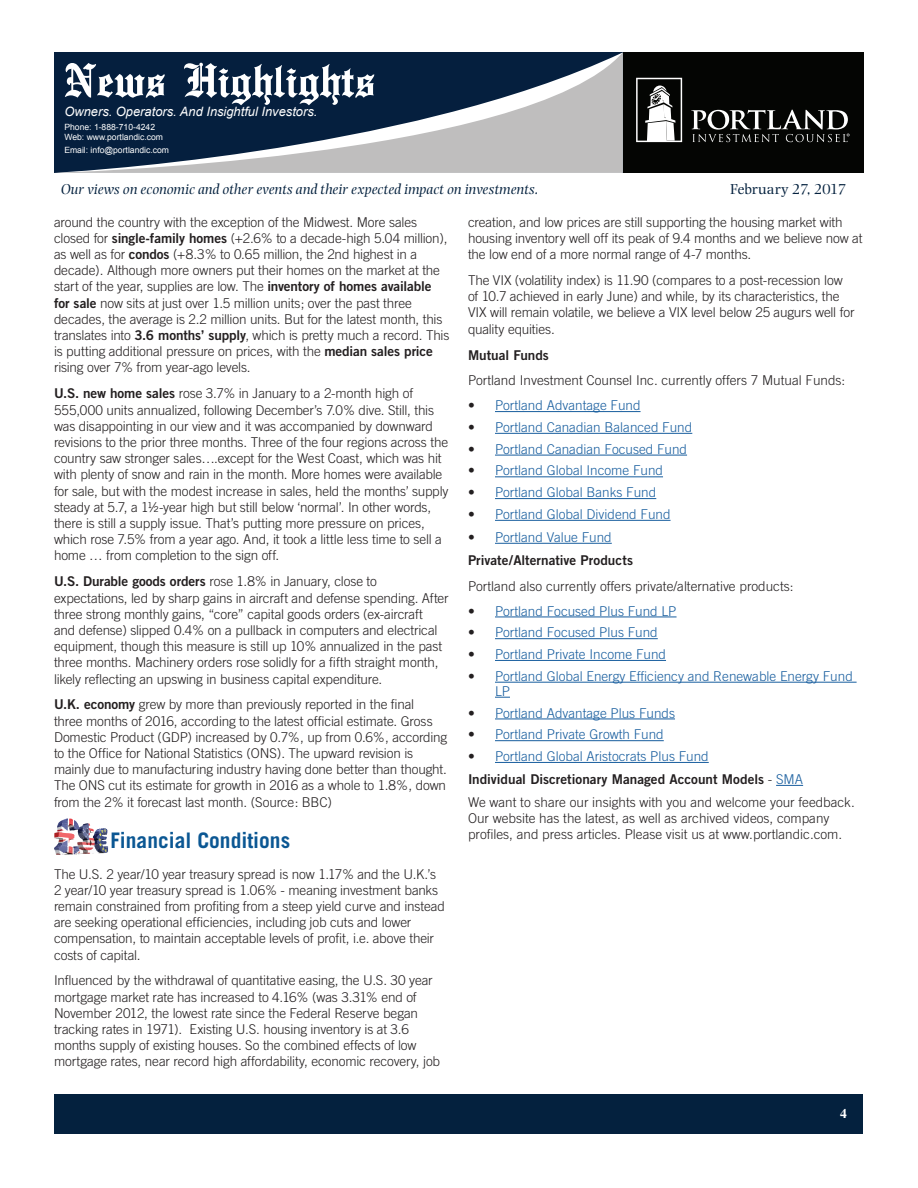
<style>
.page{position:relative;width:918px;height:1188px;background:#fff}
.page>*{position:absolute;margin:0;border:0;box-sizing:border-box;transform-origin:0 0}
.t1{font:500 51px "English Towne";color:#fff}
.t2{font:700 21.45px "Trade Gothic";color:#0b5793}
.t3{font:italic 15px "Photina";color:#04213e}
.t4{font:15px "Photina";letter-spacing:-.005em;color:#04213e}
.Article_-_Body{font:300 13.5px/16.2px "Trade Gothic";letter-spacing:-.01em;color:#231f20}
.t5{font:300 13.5px/15px "Trade Gothic";color:#175d9e}
.Article_-_Body-2{font:13.5px "Trade Gothic Bold Two";color:#231f20}
.t6{font:700 13.5px "Times";color:#fff}
.t7{font:italic 12.9px "Arial";color:#fff}
.t8{font:8.55px/10.4px "Arial";color:#fff}
.s1{font-family:"Trade Gothic Bold Two";font-weight:400}
.s2{color:#231f20}
.s3{font-family:"Trade Gothic";font-weight:300}
.s4{font-family:"Trade Gothic";font-weight:300;color:#175d9e}
</style>
<div class="page">
<div style="left:606px;top:52px;width:258px;height:121px;background:#040503"></div>
<div style="left:55px;top:1094px;width:808px;height:39px;background:#04213e"></div>
<svg style="left:54px;top:53px;width:569px;height:120px;background:#4d5d71"></svg>
<svg style="left:636px;top:78px;width:46px;height:64px"></svg>
<svg style="left:691px;top:110px;width:159px;height:32px"></svg>
<img style="left:54px;top:818px;width:54px;height:37px">
<hr style="left:495px;top:411px;width:146px;height:1px;background:#175d9e">
<hr style="left:495px;top:433px;width:197px;height:1px;background:#175d9e">
<hr style="left:495px;top:455px;width:192px;height:1px;background:#175d9e">
<hr style="left:495px;top:477px;width:168px;height:1px;background:#175d9e">
<hr style="left:495px;top:498px;width:161px;height:1px;background:#175d9e">
<hr style="left:495px;top:520px;width:176px;height:1px;background:#175d9e">
<hr style="left:495px;top:543px;width:117px;height:1px;background:#175d9e">
<hr style="left:495px;top:617px;width:182px;height:1px;background:#175d9e">
<hr style="left:495px;top:638px;width:163px;height:1px;background:#175d9e">
<hr style="left:495px;top:660px;width:171px;height:1px;background:#175d9e">
<hr style="left:495px;top:682px;width:362px;height:1px;background:#175d9e">
<svg style="left:495px;top:697px;width:15px;height:1px"></svg>
<hr style="left:495px;top:719px;width:180px;height:1px;background:#175d9e">
<hr style="left:495px;top:740px;width:169px;height:1px;background:#175d9e">
<hr style="left:495px;top:762px;width:214px;height:1px;background:#175d9e">
<svg style="left:776px;top:785px;width:27px;height:1px"></svg>
<h1 class="t1" style="left:64px;top:51px;width:312px">News Highlights</h1>
<p class="t7" style="left:64px;top:103px;width:255px">Owners. Operators. And Insightful Investors.</p>
<p class="t8" style="left:64px;top:122px;width:100px">Phone: 1-888-710-4242<br>Web: www.portlandic.com</p>
<p class="t8" style="left:64px;top:145px;width:106px">Email: info@portlandic.com</p>
<p class="t3" style="left:61px;top:181px;width:479px">Our views on economic and other events and their expected impact on investments.</p>
<p class="t4" style="left:731px;top:180px;width:117px">February 27, 2017</p>
<p class="Article_-_Body" style="left:54px;top:214px;width:397px">around the country with the exception of the Midwest. More sales closed for <span class="s1">single-family homes</span> (+2.6% to a decade-high 5.04 million), as well as for <span class="s1">condos</span> (+8.3% to 0.65 million, the 2nd highest in a decade). Although more owners put their homes on the market at the start of the year, supplies are low. The <span class="s1">inventory of homes available for sale</span> now sits at just over 1.5 million units; over the past three decades, the average is 2.2 million units. But for the latest month, this translates into <span class="s1">3.6 months’ supply</span>, which is pretty much a record. This is putting additional pressure on prices, with the <span class="s1">median sales price </span>rising over 7% from year-ago levels.</p>
<p class="Article_-_Body" style="left:54px;top:385px;width:396px"><span class="s1">U.S. new home sales</span> rose 3.7% in January to a 2-month high of 555,000 units annualized, following December’s 7.0% dive. Still, this was disappointing in our view and it was accompanied by downward revisions to the prior three months. Three of the four regions across the country saw stronger sales….except for the West Coast, which was hit with plenty of snow and rain in the month. More homes were available for sale, but with the modest increase in sales, held the months’ supply steady at 5.7, a 1½-year high but still below ‘normal’. In other words, there is still a supply issue. That’s putting more pressure on prices, which rose 7.5% from a year ago. And, it took a little less time to sell a home … from completion to the sign off.</p>
<p class="Article_-_Body" style="left:54px;top:573px;width:396px"><span class="s1">U.S. Durable goods orders</span> rose 1.8% in January, close to expectations, led by sharp gains in aircraft and defense spending. After three strong monthly gains, “core” capital goods orders (ex-aircraft<br>and defense) slipped 0.4% on a pullback in computers and electrical equipment, though this measure is still up 10% annualized in the past three months. Machinery orders rose solidly for a fifth straight month, likely reflecting an upswing in business capital expenditure.</p>
<p class="Article_-_Body" style="left:54px;top:696px;width:395px"><span class="s1">U.K. economy</span> grew by more than previously reported in the final<br>three months of 2016, according to the latest official estimate. Gross Domestic Product (GDP) increased by 0.7%, up from 0.6%, according to the Office for National Statistics (ONS). The upward revision is mainly due to manufacturing industry having done better than thought.<br>The ONS cut its estimate for growth in 2016 as a whole to 1.8%, down from the 2% it forecast last month. (Source: BBC)</p>
<p class="t2" style="left:110px;top:827px;width:181px">Financial Conditions</p>
<p class="Article_-_Body" style="left:54px;top:865px;width:392px">The U.S. 2 year/10 year treasury spread is now 1.17% and the U.K.’s 2 year/10 year treasury spread is 1.06% - meaning investment banks remain constrained from profiting from a steep yield curve and instead are seeking operational efficiencies, including job cuts and lower compensation, to maintain acceptable levels of profit, i.e. above their costs of capital.</p>
<p class="Article_-_Body" style="left:54px;top:972px;width:388px">Influenced by the withdrawal of quantitative easing, the U.S. 30 year mortgage market rate has increased to 4.16% (was 3.31% end of November 2012, the lowest rate since the Federal Reserve began tracking rates in 1971). Existing U.S. housing inventory is at 3.6 months supply of existing houses. So the combined effects of low mortgage rates, near record high affordability, economic recovery, job</p>
<p class="Article_-_Body" style="left:468px;top:214px;width:396px">creation, and low prices are still supporting the housing market with housing inventory well off its peak of 9.4 months and we believe now at the low end of a more normal range of 4-7 months.</p>
<p class="Article_-_Body" style="left:468px;top:272px;width:388px">The VIX (volatility index) is 11.90 (compares to a post-recession low of 10.7 achieved in early June) and while, by its characteristics, the VIX will remain volatile, we believe a VIX level below 25 augurs well for quality equities.</p>
<p class="Article_-_Body-2" style="left:468px;top:346px;width:82px">Mutual Funds</p>
<p class="Article_-_Body" style="left:468px;top:372px;width:379px">Portland Investment Counsel Inc. currently offers 7 Mutual Funds:</p>
<p class="t5" style="left:468px;top:398px;width:174px"><span class="s2">•</span> Portland Advantage Fund</p>
<p class="t5" style="left:468px;top:420px;width:226px"><span class="s2">•</span> Portland Canadian Balanced Fund</p>
<p class="t5" style="left:468px;top:441px;width:221px"><span class="s2">•</span> Portland Canadian Focused Fund</p>
<p class="t5" style="left:468px;top:463px;width:197px"><span class="s2">•</span> Portland Global Income Fund</p>
<p class="t5" style="left:468px;top:485px;width:190px"><span class="s2">•</span> Portland Global Banks Fund</p>
<p class="t5" style="left:468px;top:507px;width:204px"><span class="s2">•</span> Portland Global Dividend Fund</p>
<p class="t5" style="left:468px;top:529px;width:145px"><span class="s2">•</span> Portland Value Fund</p>
<p class="Article_-_Body-2" style="left:468px;top:552px;width:167px">Private/Alternative Products</p>
<p class="Article_-_Body" style="left:468px;top:578px;width:327px">Portland also currently offers private/alternative products:</p>
<p class="t5" style="left:468px;top:603px;width:210px"><span class="s2">•</span> Portland Focused Plus Fund LP</p>
<p class="t5" style="left:468px;top:625px;width:191px"><span class="s2">•</span> Portland Focused Plus Fund</p>
<p class="t5" style="left:468px;top:647px;width:200px"><span class="s2">•</span> Portland Private Income Fund</p>
<p class="t5" style="left:495px;top:668px;width:359px;text-indent:-27px"><span class="s2">•</span> Portland Global Energy Efficiency and Renewable Energy Fund<br>LP</p>
<p class="t5" style="left:468px;top:705px;width:209px"><span class="s2">•</span> Portland Advantage Plus Funds</p>
<p class="t5" style="left:468px;top:727px;width:197px"><span class="s2">•</span> Portland Private Growth Fund</p>
<p class="t5" style="left:468px;top:749px;width:242px"><span class="s2">•</span> Portland Global Aristocrats Plus Fund</p>
<p class="Article_-_Body-2" style="left:468px;top:771px;width:337px">Individual Discretionary Managed Account Models <span class="s3">-</span> <span class="s4">SMA</span></p>
<p class="Article_-_Body" style="left:468px;top:794px;width:388px">We want to share our insights with you and welcome your feedback.<br>Our website has the latest, as well as archived videos, company profiles, and press articles. Please visit us at www.portlandic.com.</p>
<p class="t6" style="left:840px;top:1100px;width:8px">4</p>
</div>
